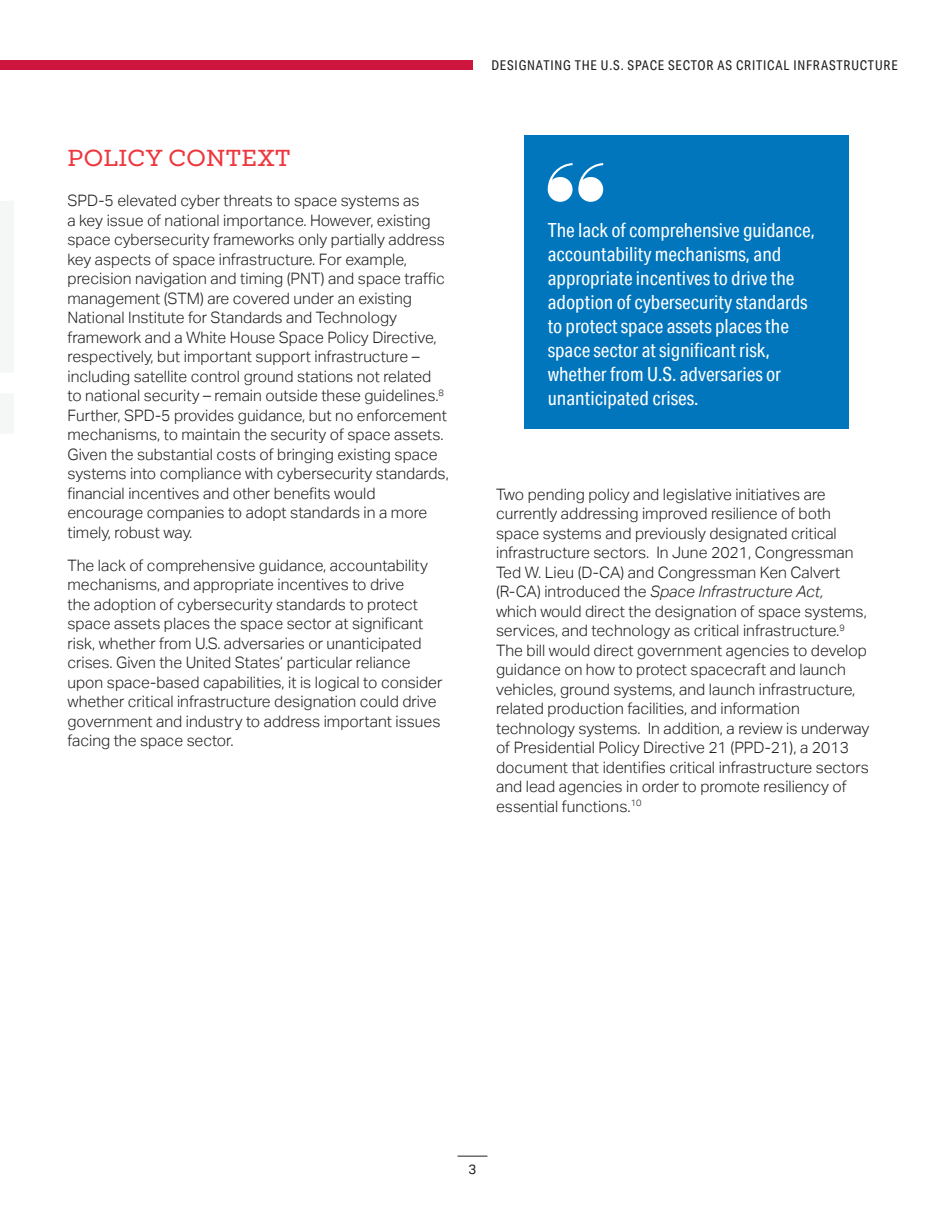
<style>
.page{position:relative;width:945px;height:1215px;background:#fff}
.page>*{position:absolute;margin:0;border:0;box-sizing:border-box;transform-origin:0 0}
.t1{font:500 24px "Winden";letter-spacing:.02em;color:#ee363d}
.t2{font:19.5px/24px "Aktiv Grotesk Cd";color:#fff}
.t3{font:300 15.75px/19.5px "Aktiv Grotesk";color:#221f1f}
.t4{font:13.5px "Aktiv Grotesk Cd";letter-spacing:.06em;color:#221f1f}
.t5{font:13.5px "Aktiv Grotesk";color:#221f1f}
.s1{font-style:italic}
</style>
<div class="page">
<svg style="left:458px;top:1156px;width:29px;height:1px"></svg>
<div style="left:0;top:61px;width:473px;height:9px;background:#cd153e"></div>
<div style="left:525px;top:135px;width:324px;height:293px;background:#0176bd"></div>
<svg style="left:548px;top:163px;width:55px;height:39px"></svg>
<h1 class="t1" style="left:68px;top:144px;width:225px">POLICY CONTEXT</h1>
<p class="t3" style="left:67px;top:192px;width:383px">SPD-5 elevated cyber threats to space systems as<br>a key issue of national importance. However, existing space cybersecurity frameworks only partially address key aspects of space infrastructure. For example, precision navigation and timing (PNT) and space traffic management (STM) are covered under an existing National Institute for Standards and Technology framework and a White House Space Policy Directive, respectively, but important support infrastructure – including satellite control ground stations not related to national security – remain outside these guidelines.<sup>8<br></sup>Further, SPD-5 provides guidance, but no enforcement mechanisms, to maintain the security of space assets.<br>Given the substantial costs of bringing existing space systems into compliance with cybersecurity standards, financial incentives and other benefits would encourage companies to adopt standards in a more timely, robust way.</p>
<p class="t3" style="left:67px;top:556px;width:376px">The lack of comprehensive guidance, accountability mechanisms, and appropriate incentives to drive<br>the adoption of cybersecurity standards to protect space assets places the space sector at significant risk, whether from U.S. adversaries or unanticipated crises. Given the United States’ particular reliance upon space-based capabilities, it is logical to consider whether critical infrastructure designation could drive government and industry to address important issues facing the space sector.</p>
<p class="t4" style="left:491px;top:57px;width:408px">DESIGNATING THE U.S. SPACE SECTOR AS CRITICAL INFRASTRUCTURE</p>
<p class="t2" style="left:548px;top:220px;width:269px">The lack of comprehensive guidance, accountability mechanisms, and appropriate incentives to drive the adoption of cybersecurity standards to protect space assets places the space sector at significant risk, whether from U.S. adversaries or unanticipated crises.</p>
<p class="t3" style="left:496px;top:485px;width:375px">Two pending policy and legislative initiatives are currently addressing improved resilience of both space systems and previously designated critical infrastructure sectors. In June 2021, Congressman Ted W. Lieu (D-CA) and Congressman Ken Calvert (R-CA) introduced the <span class="s1">Space Infrastructure Act,<br></span>which would direct the designation of space systems, services, and technology as critical infrastructure.<sup>9<br></sup>The bill would direct government agencies to develop guidance on how to protect spacecraft and launch vehicles, ground systems, and launch infrastructure, related production facilities, and information technology systems. In addition, a review is underway of Presidential Policy Directive 21 (PPD-21), a 2013 document that identifies critical infrastructure sectors and lead agencies in order to promote resiliency of essential functions.<sup>10</sup></p>
<p class="t5" style="left:469px;top:1164px;width:9px">3</p>
</div>
